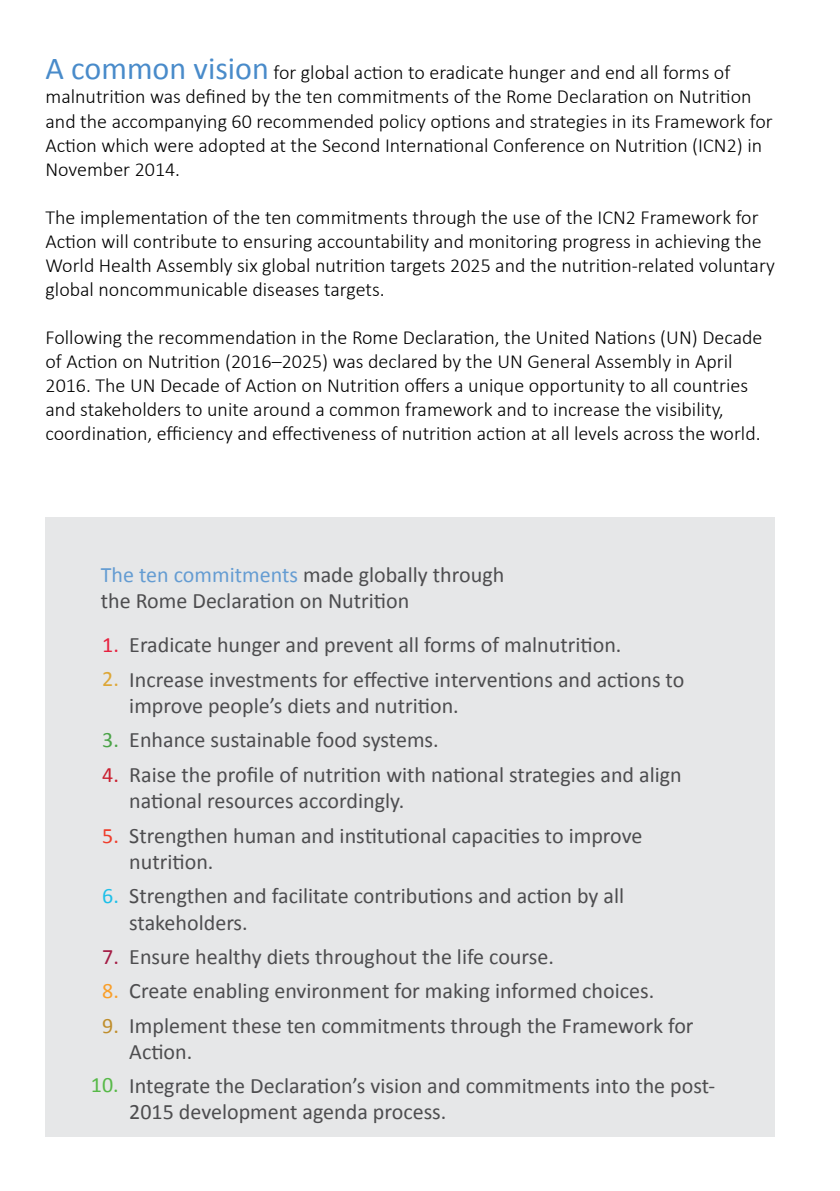
<style>
.page{position:relative;width:840px;height:1191px;background:#fff}
.page>*{position:absolute;margin:0;border:0;box-sizing:border-box;transform-origin:0 0}
.t1{font:22px/34.4px "Calibri";color:#4d4d4f}
.t2{font:22px "Calibri";color:#57b948}
.t3{font:22px "Calibri";color:#e6213f}
.t4{font:22px "Calibri";color:#dda737}
.t5{font:22px "Calibri";color:#4aa347}
.t6{font:22px "Calibri";color:#ca2030}
.t7{font:22px "Calibri";color:#ef3e2c}
.t8{font:22px "Calibri";color:#1ec0e8}
.t9{font:22px "Calibri";color:#a41d45}
.t10{font:22px "Calibri";color:#f99f2a}
.t11{font:22px "Calibri";color:#bf8e2c}
.t12{font:300 20px/24px "Calibri";color:#000}
.s1{font-weight:400;font-size:32px;color:#498bca}
.s2{color:#649cd2}
</style>
<div class="page">
<div style="left:45px;top:517px;width:729px;height:619px;background:#e6e7e8"></div>
<p class="t12" style="left:45px;top:61px;width:728px"><span class="s1">A common vision</span> for global action to eradicate hunger and end all forms of malnutrition was defined by the ten commitments of the Rome Declaration on Nutrition and the accompanying 60 recommended policy options and strategies in its Framework for Action which were adopted at the Second International Conference on Nutrition (ICN2) in November 2014.</p>
<p class="t12" style="left:45px;top:205px;width:730px">The implementation of the ten commitments through the use of the ICN2 Framework for Action will contribute to ensuring accountability and monitoring progress in achieving the World Health Assembly six global nutrition targets 2025 and the nutrition-related voluntary global noncommunicable diseases targets.</p>
<p class="t12" style="left:45px;top:325px;width:718px">Following the recommendation in the Rome Declaration, the United Nations (UN) Decade of Action on Nutrition (2016–2025) was declared by the UN General Assembly in April 2016. The UN Decade of Action on Nutrition offers a unique opportunity to all countries and stakeholders to unite around a common framework and to increase the visibility, coordination, efficiency and effectiveness of nutrition action at all levels across the world.</p>
<p class="t1" style="left:101px;top:561px;width:404px;line-height:26.4px"><span class="s2">The ten commitments</span> made globally through the Rome Declaration on Nutrition</p>
<p class="t1" style="left:129px;top:627px;width:556px;line-height:35px">Eradicate hunger and prevent all forms of malnutrition.<br>Increase investments for effective interventions and actions to</p>
<p class="t1" style="left:129px;top:688px;width:553px">improve people’s diets and nutrition.<br>Enhance sustainable food systems.<br>Raise the profile of nutrition with national strategies and align</p>
<p class="t1" style="left:129px;top:783px;width:514px">national resources accordingly.<br>Strengthen human and institutional capacities to improve</p>
<p class="t1" style="left:129px;top:844px;width:496px">nutrition.<br>Strengthen and facilitate contributions and action by all</p>
<p class="t1" style="left:129px;top:905px;width:565px">stakeholders.<br>Ensure healthy diets throughout the life course.<br>Create enabling environment for making informed choices.<br>Implement these ten commitments through the Framework for</p>
<p class="t1" style="left:129px;top:1035px;width:587px;line-height:33.8px">Action.<br>Integrate the Declaration’s vision and commitments into the post-</p>
<p class="t1" style="left:129px;top:1094px;width:318px">2015 development agenda process.</p>
<p class="t3" style="left:102px;top:630px;width:18px">1.</p>
<p class="t4" style="left:102px;top:665px;width:18px">2.</p>
<p class="t5" style="left:102px;top:726px;width:18px">3.</p>
<p class="t6" style="left:102px;top:760px;width:18px">4.</p>
<p class="t7" style="left:102px;top:821px;width:18px">5.</p>
<p class="t8" style="left:102px;top:882px;width:18px">6.</p>
<p class="t9" style="left:102px;top:943px;width:18px">7.</p>
<p class="t10" style="left:102px;top:977px;width:18px">8.</p>
<p class="t11" style="left:102px;top:1011px;width:18px">9.</p>
<p class="t2" style="left:91px;top:1071px;width:29px">10.</p>
</div>
